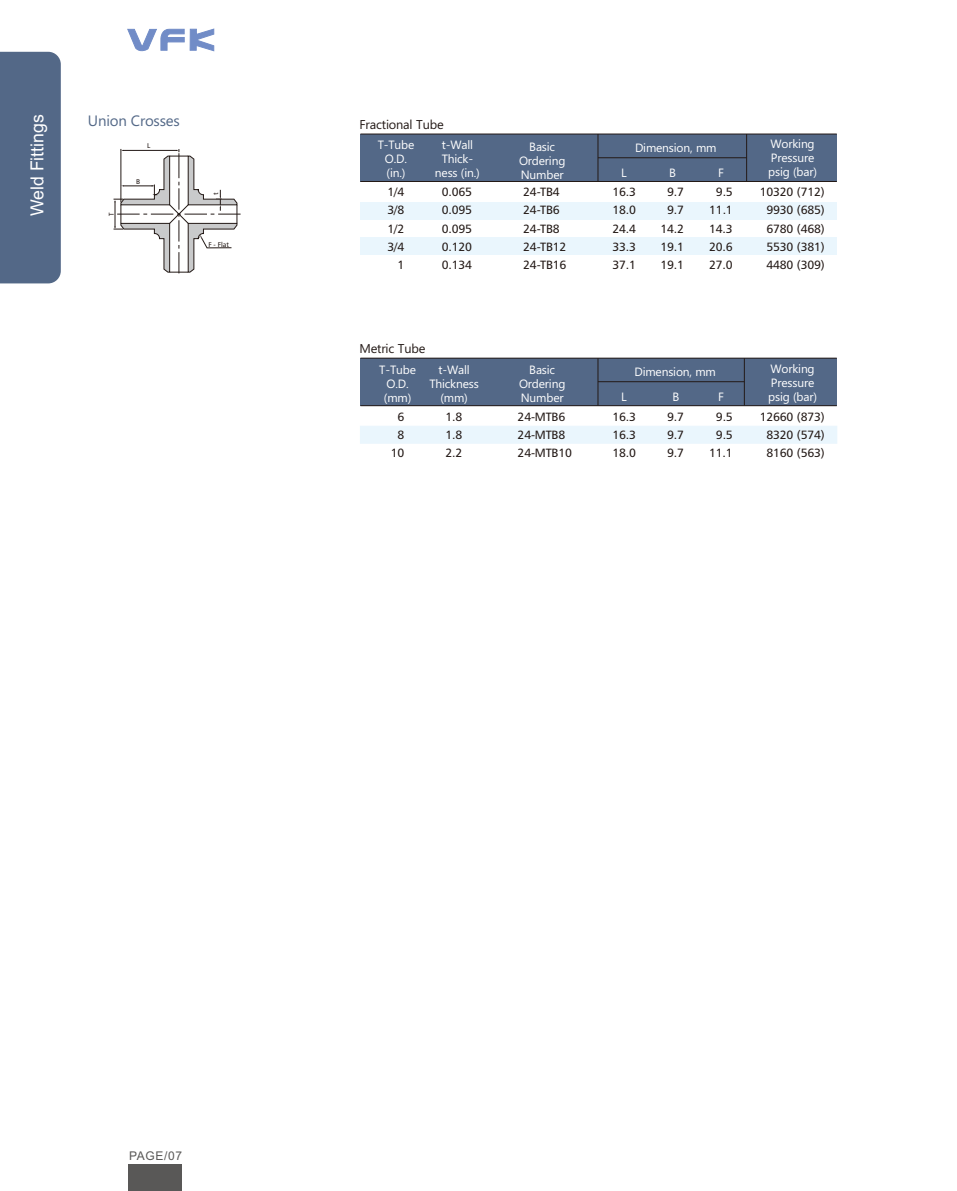
<style>
.page{position:relative;width:957px;height:1191px;background:#fff}
.page>*{position:absolute;margin:0;border:0;box-sizing:border-box;transform-origin:0 0}
.t1{font:18px "Arial";color:#fff}
.t2{font:15px "Ebrima";letter-spacing:-.015em;color:#536887}
.t3{font:12.75px "Ebrima";letter-spacing:-.015em;color:#231916}
.t4{font:12px/18.1px "Humanist 777 BT Roman B";letter-spacing:-.015em;color:#231916;text-align:center}
.t5{font:12px/14px "Ebrima";letter-spacing:-.015em;color:#fff;text-align:center}
.t6{font:12px "Arial";letter-spacing:.055em;color:#595857}
.t7{font:6.9px "Humanist 777 BT Roman B";color:#231916}
</style>
<div class="page">
<div style="left:360px;top:237px;width:477px;height:17px;background:#eaf6fd"></div>
<div style="left:360px;top:134px;width:476px;height:47px;background:#536887"></div>
<div style="left:360px;top:202px;width:477px;height:17px;background:#eaf6fd"></div>
<hr style="left:360px;top:181px;width:477px;height:1px;background:#231916">
<div style="left:360px;top:358px;width:477px;height:47px;background:#536887"></div>
<div style="left:360px;top:426px;width:477px;height:17px;background:#eaf6fd"></div>
<hr style="left:360px;top:405px;width:477px;height:1px;background:#231916">
<svg style="left:114px;top:149px;width:126px;height:124px"></svg>
<hr style="left:597px;top:134px;width:1px;height:47px;background:#231916">
<hr style="left:597px;top:358px;width:1px;height:47px;background:#231916">
<hr style="left:746px;top:134px;width:1px;height:47px;background:#231916">
<hr style="left:744px;top:358px;width:1px;height:47px;background:#231916">
<hr style="left:598px;top:157px;width:148px;height:1px;background:#231916">
<hr style="left:598px;top:381px;width:146px;height:1px;background:#231916">
<hr style="left:360px;top:134px;width:477px;height:1px;background:#231916">
<hr style="left:360px;top:358px;width:477px;height:1px;background:#231916">
<div style="left:128px;top:1164px;width:53px;height:27px;background:#595857"></div>
<svg style="left:127px;top:28px;width:88px;height:24px"></svg>
<div style="left:0;top:52px;width:61px;height:231px;background:#536887"></div>
<h1 class="t1" style="left:30px;top:216px;width:104px;rotate:-90deg">Weld Fittings</h1>
<p class="t2" style="left:88px;top:115px;width:93px">Union Crosses</p>
<p class="t3" style="left:359px;top:120px;width:86px">Fractional Tube</p>
<p class="t7" style="left:109px;top:215px;width:5px;rotate:-90deg">T</p>
<p class="t7" style="left:147px;top:143px;width:5px">L</p>
<p class="t7" style="left:136px;top:178px;width:5px">B</p>
<p class="t7" style="left:213px;top:195px;width:4px;rotate:-90deg">t</p>
<p class="t7" style="left:208px;top:241px;width:22px">F - Flat</p>
<p class="t5" style="left:378px;top:139px;width:38px">T-Tube<br>O.D. (in.)</p>
<p class="t5" style="left:435px;top:139px;width:46px">t-Wall<br>Thick&shy;ness (in.)</p>
<p class="t5" style="left:768px;top:138px;width:50px;text-align:left">Working<br>Pressure psig (bar)</p>
<p class="t5" style="left:519px;top:141px;width:48px">Basic<br>Ordering<br>Number</p>
<p class="t5" style="left:635px;top:142px;width:83px">Dimension, mm</p>
<p class="t5" style="left:621px;top:167px;width:7px">L</p>
<p class="t5" style="left:669px;top:167px;width:8px">B</p>
<p class="t5" style="left:718px;top:167px;width:7px">F</p>
<p class="t4" style="left:387px;top:184px;width:18px;text-align:right">1/4<br>3/8<br>1/2<br>3/4<br>1</p>
<p class="t4" style="left:442px;top:184px;width:32px;text-align:justify">0.065<br>0.095<br>0.095<br>0.120<br>0.134</p>
<p class="t4" style="left:523px;top:184px;width:45px;text-align:left">24-TB4<br>24-TB6<br>24-TB8<br>24-TB12<br>24-TB16</p>
<p class="t4" style="left:612px;top:184px;width:25px;text-align:justify">16.3<br>18.0<br>24.4<br>33.3<br>37.1</p>
<p class="t4" style="left:660px;top:184px;width:25px">9.7<br>9.7<br>14.2<br>19.1<br>19.1</p>
<p class="t4" style="left:709px;top:184px;width:25px">9.5<br>11.1<br>14.3<br>20.6<br>27.0</p>
<p class="t4" style="left:760px;top:184px;width:66px">10320 (712)<br>9930 (685)<br>6780 (468)<br>5530 (381)<br>4480 (309)</p>
<p class="t3" style="left:359px;top:344px;width:68px">Metric Tube</p>
<p class="t5" style="left:379px;top:363px;width:38px">T-Tube<br>O.D. (mm)</p>
<p class="t5" style="left:429px;top:363px;width:51px">t-Wall<br>Thickness (mm)</p>
<p class="t5" style="left:768px;top:362px;width:50px;text-align:left">Working<br>Pressure psig (bar)</p>
<p class="t5" style="left:519px;top:363px;width:48px">Basic<br>Ordering<br>Number</p>
<p class="t5" style="left:634px;top:366px;width:83px">Dimension, mm</p>
<p class="t5" style="left:621px;top:391px;width:7px">L</p>
<p class="t5" style="left:672px;top:391px;width:8px">B</p>
<p class="t5" style="left:718px;top:391px;width:7px">F</p>
<p class="t4" style="left:391px;top:408px;width:15px">6<br>8<br>10</p>
<p class="t4" style="left:445px;top:408px;width:18px;text-align:justify">1.8<br>1.8<br>2.2</p>
<p class="t4" style="left:517px;top:408px;width:56px;text-align:left">24-MTB6<br>24-MTB8<br>24-MTB10</p>
<p class="t4" style="left:612px;top:408px;width:25px;text-align:justify">16.3<br>16.3<br>18.0</p>
<p class="t4" style="left:667px;top:408px;width:18px;text-align:justify">9.7<br>9.7<br>9.7</p>
<p class="t4" style="left:709px;top:408px;width:25px">9.5<br>9.5<br>11.1</p>
<p class="t4" style="left:760px;top:408px;width:66px">12660 (873)<br>8320 (574)<br>8160 (563)</p>
<p class="t6" style="left:129px;top:1151px;width:55px">PAGE/07</p>
</div>
